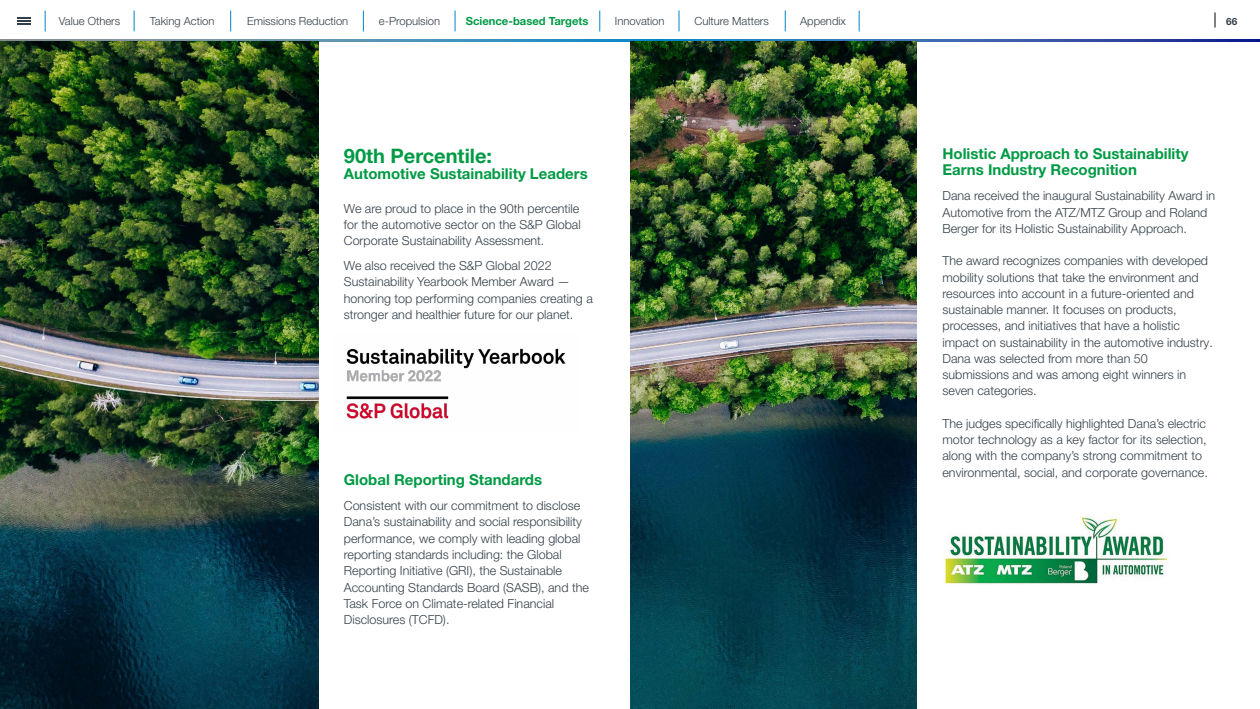
<style>
.page{position:relative;width:1260px;height:709px;background:#fff}
.page>*{position:absolute;margin:0;border:0;box-sizing:border-box;transform-origin:0 0}
.t1{font:700 20px "Helvetica Neue LT Pro";color:#009a44}
.t2{font:700 15px/16.2px "Helvetica Neue LT Pro";color:#009a44}
.t3{font:300 12.5px/16.2px "Helvetica Neue LT Pro";color:#333f48}
.t4{font:300 11.25px "Helvetica Neue LT Pro";color:#333f48}
.t5{font:700 11.25px "Helvetica Neue LT Pro";color:#009a44}
.t6{font:700 10px "Helvetica Neue LT Pro";color:#333f48}
</style>
<div class="page">
<svg style="left:1215px;top:12px;width:1px;height:16px"></svg>
<svg style="left:0;top:40px;width:1260px;height:2px"></svg>
<svg style="left:134px;top:10px;width:1px;height:21px"></svg>
<svg style="left:230px;top:11px;width:1px;height:21px"></svg>
<svg style="left:45px;top:11px;width:1px;height:21px"></svg>
<svg style="left:17px;top:17px;width:13px;height:8px"></svg>
<svg style="left:363px;top:11px;width:1px;height:21px"></svg>
<svg style="left:455px;top:10px;width:1px;height:21px"></svg>
<svg style="left:600px;top:11px;width:1px;height:21px"></svg>
<svg style="left:679px;top:10px;width:1px;height:21px"></svg>
<svg style="left:785px;top:10px;width:1px;height:21px"></svg>
<svg style="left:859px;top:11px;width:1px;height:21px"></svg>
<img style="left:630px;top:42px;width:286px;height:667px">
<img style="left:0;top:42px;width:318px;height:667px">
<img style="left:346px;top:348px;width:220px;height:71px">
<img style="left:944px;top:514px;width:224px;height:70px">
<p class="t4" style="left:59px;top:14px;width:63px">Value Others</p>
<p class="t4" style="left:150px;top:14px;width:66px">Taking Action</p>
<p class="t4" style="left:247px;top:14px;width:103px">Emissions Reduction</p>
<p class="t4" style="left:379px;top:14px;width:63px">e-Propulsion</p>
<p class="t5" style="left:466px;top:14px;width:124px">Science-based Targets</p>
<p class="t4" style="left:615px;top:14px;width:51px">Innovation</p>
<p class="t4" style="left:695px;top:14px;width:76px">Culture Matters</p>
<p class="t4" style="left:800px;top:14px;width:47px">Appendix</p>
<p class="t6" style="left:1226px;top:15px;width:13px">66</p>
<h1 class="t1" style="left:344px;top:143px;width:150px">90th Percentile:</h1>
<p class="t2" style="left:344px;top:165px;width:245px">Automotive Sustainability Leaders</p>
<p class="t3" style="left:344px;top:200px;width:238px;text-align:justify">We are proud to place in the 90th percentile for the automotive sector on the S&amp;P Global Corporate Sustainability Assessment.</p>
<p class="t3" style="left:344px;top:257px;width:250px">We also received the S&amp;P Global 2022<br>Sustainability Yearbook Member Award — honoring top performing companies creating a stronger and healthier future for our planet.</p>
<p class="t2" style="left:344px;top:471px;width:200px">Global Reporting Standards</p>
<p class="t3" style="left:344px;top:497px;width:247px">Consistent with our commitment to disclose Dana’s sustainability and social responsibility performance, we comply with leading global reporting standards including: the Global Reporting Initiative (GRI), the Sustainable Accounting Standards Board (SASB), and the Task Force on Climate-related Financial Disclosures (TCFD).</p>
<p class="t2" style="left:942px;top:145px;width:248px">Holistic Approach to Sustainability<br>Earns Industry Recognition</p>
<p class="t3" style="left:942px;top:187px;width:274px">Dana received the inaugural Sustainability Award in<br>Automotive from the ATZ/MTZ Group and Roland<br>Berger for its Holistic Sustainability Approach.</p>
<p class="t3" style="left:942px;top:252px;width:272px">The award recognizes companies with developed mobility solutions that take the environment and resources into account in a future-oriented and sustainable manner. It focuses on products, processes, and initiatives that have a holistic impact on sustainability in the automotive industry.<br>Dana was selected from more than 50 submissions and was among eight winners in seven categories.</p>
<p class="t3" style="left:942px;top:415px;width:267px">The judges specifically highlighted Dana’s electric motor technology as a key factor for its selection, along with the company’s strong commitment to environmental, social, and corporate governance.</p>
</div>
